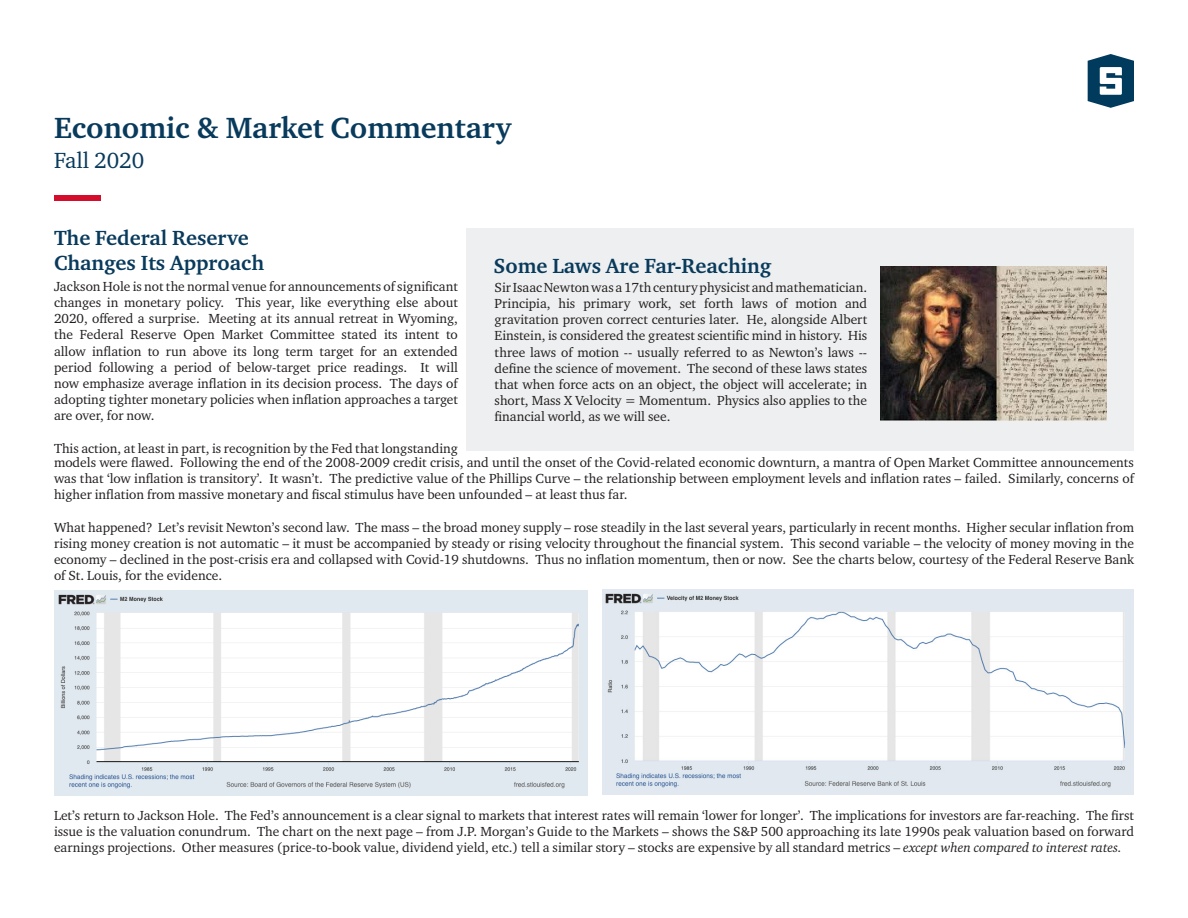
<style>
.page{position:relative;width:1188px;height:918px;background:#fff}
.page>*{position:absolute;margin:0;border:0;box-sizing:border-box;transform-origin:0 0}
.t1{font:700 30px "Charter ITC Pro";color:#083a5c}
.t2{font:22.5px "Charter ITC Pro";color:#083a5c}
.t3{font:700 21px/25.2px "Charter ITC Pro";color:#083a5c}
.t4{font:13.5px/16.2px "Charter ITC Pro";color:#231f20;text-align:justify}
.s1{font-style:italic}
</style>
<div class="page">
<svg style="left:1088px;top:54px;width:46px;height:54px"></svg>
<div style="left:54px;top:195px;width:46px;height:5px;background:#d30d2b"></div>
<div style="left:467px;top:228px;width:667px;height:222px;background:#eeeff0"></div>
<img style="left:881px;top:267px;width:226px;height:153px">
<img style="left:54px;top:590px;width:534px;height:206px">
<img style="left:603px;top:590px;width:531px;height:204px">
<p class="t1" style="left:54px;top:109px;width:459px">Economic &amp; Market Commentary</p>
<p class="t2" style="left:54px;top:146px;width:92px">Fall 2020</p>
<p class="t3" style="left:54px;top:225px;width:212px">The Federal Reserve<br>Changes Its Approach</p>
<p class="t4" style="left:54px;top:278px;width:405px">Jackson Hole is not the normal venue for announcements of significant changes in monetary policy. This year, like everything else about 2020, offered a surprise. Meeting at its annual retreat in Wyoming, the Federal Reserve Open Market Committee stated its intent to allow inflation to run above its long term target for an extended period following a period of below-target price readings. It will now emphasize average inflation in its decision process. The days of adopting tighter monetary policies when inflation approaches a target are over, for now.</p>
<p class="t4" style="left:54px;top:440px;width:405px">This action, at least in part, is recognition by the Fed that longstanding</p>
<p class="t4" style="left:54px;top:454px;width:1082px">models were flawed. Following the end of the 2008-2009 credit crisis, and until the onset of the Covid-related economic downturn, a mantra of Open Market Committee announcements was that ‘low inflation is transitory’. It wasn’t. The predictive value of the Phillips Curve – the relationship between employment levels and inflation rates – failed. Similarly, concerns of higher inflation from massive monetary and fiscal stimulus have been unfounded – at least thus far.</p>
<p class="t4" style="left:54px;top:519px;width:1082px">What happened? Let’s revisit Newton’s second law. The mass – the broad money supply – rose steadily in the last several years, particularly in recent months. Higher secular inflation from rising money creation is not automatic – it must be accompanied by steady or rising velocity throughout the financial system. This second variable – the velocity of money moving in the economy – declined in the post-crisis era and collapsed with Covid-19 shutdowns. Thus no inflation momentum, then or now. See the charts below, courtesy of the Federal Reserve Bank of St. Louis, for the evidence.</p>
<p class="t3" style="left:494px;top:253px;width:279px">Some Laws Are Far-Reaching</p>
<p class="t4" style="left:495px;top:279px;width:374px">Sir Isaac Newton was a 17th century physicist and mathematician.<br>Principia, his primary work, set forth laws of motion and gravitation proven correct centuries later. He, alongside Albert Einstein, is considered the greatest scientific mind in history. His three laws of motion -- usually referred to as Newton’s laws -- define the science of movement. The second of these laws states that when force acts on an object, the object will accelerate; in short, Mass X Velocity = Momentum. Physics also applies to the financial world, as we will see.</p>
<p class="t4" style="left:54px;top:807px;width:1082px">Let’s return to Jackson Hole. The Fed’s announcement is a clear signal to markets that interest rates will remain ‘lower for longer’. The implications for investors are far-reaching. The first issue is the valuation conundrum. The chart on the next page – from J.P. Morgan’s Guide to the Markets – shows the S&amp;P 500 approaching its late 1990s peak valuation based on forward earnings projections. Other measures (price-to-book value, dividend yield, etc.) tell a similar story – stocks are expensive by all standard metrics – <span class="s1">except when compared to interest rates.</span></p>
</div>
